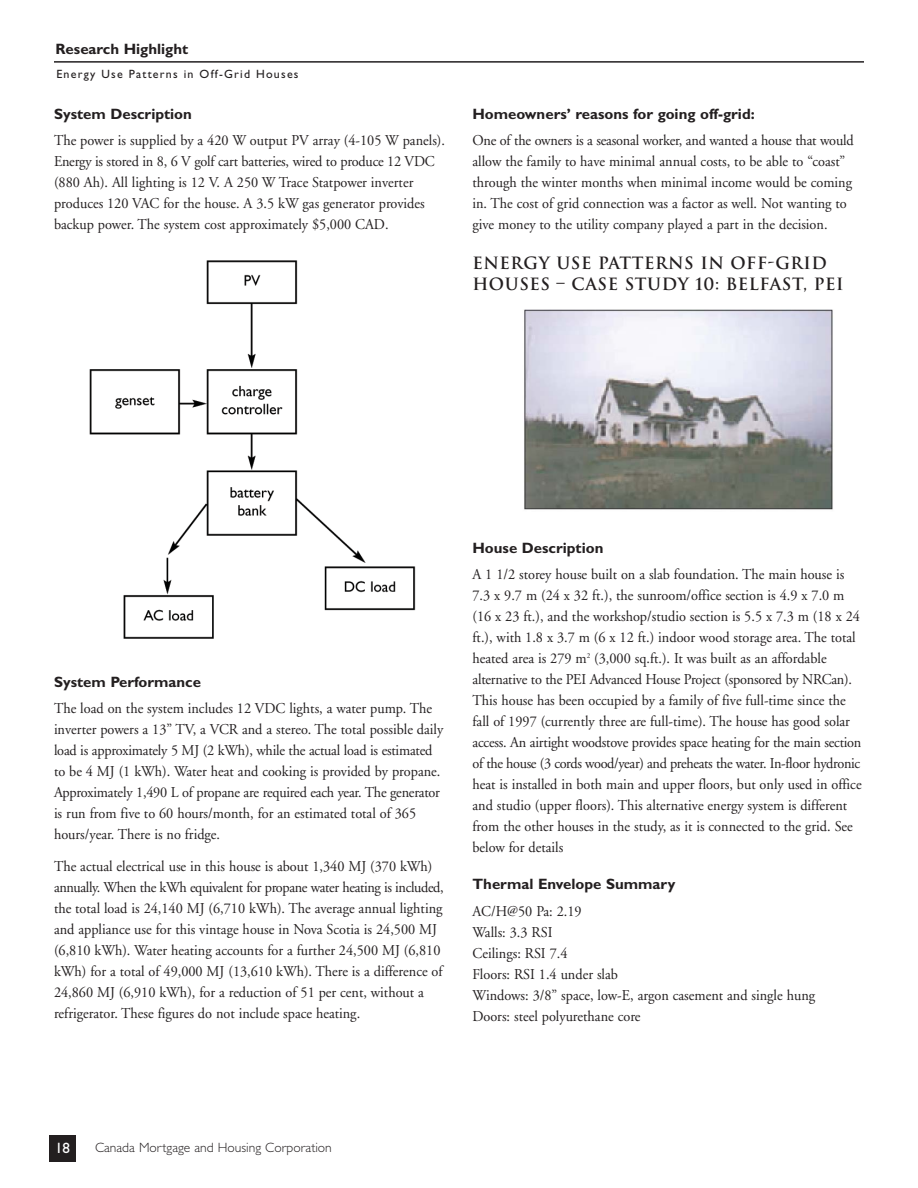
<style>
.page{position:relative;width:918px;height:1188px;background:#fff}
.page>*{position:absolute;margin:0;border:0;box-sizing:border-box;transform-origin:0 0}
.t1{font:700 16.5px/21px "Trajan";letter-spacing:.035em;color:#231f20}
.t2{font:15px/21px "Adobe Garamond";color:#231f20;scale:.95 1}
.t3{font:700 15px "Gill Sans Std";color:#231f20}
.t4{font:15px "Gill Sans Std";color:#fff}
.t5{font:300 13.5px "Gill Sans Std";color:#231f20}
.t6{font:12px "Gill Sans Std";letter-spacing:.1em;color:#231f20}
</style>
<div class="page">
<div style="left:49px;top:1135px;width:27px;height:27px;background:#231f20"></div>
<hr style="left:54px;top:61px;width:810px;height:2px;background:#231f20">
<img style="left:89px;top:260px;width:327px;height:379px">
<img style="left:524px;top:310px;width:309px;height:200px">
<p class="t3" style="left:56px;top:43px;width:134px">Research Highlight</p>
<p class="t6" style="left:56px;top:70px;width:244px">Energy Use Patterns in Off-Grid Houses</p>
<p class="t3" style="left:54px;top:108px;width:139px">System Description</p>
<p class="t2" style="left:54px;top:132px;width:413px">The power is supplied by a 420 W output PV array (4-105 W panels).<br>Energy is stored in 8, 6 V golf cart batteries, wired to produce 12 VDC (880 Ah). All lighting is 12 V. A 250 W Trace Statpower inverter produces 120 VAC for the house. A 3.5 kW gas generator provides backup power. The system cost approximately $5,000 CAD.</p>
<p class="t3" style="left:472px;top:108px;width:284px">Homeowners’ reasons for going off-grid:</p>
<p class="t2" style="left:472px;top:132px;width:403px">One of the owners is a seasonal worker, and wanted a house that would allow the family to have minimal annual costs, to be able to “coast” through the winter months when minimal income would be coming in. The cost of grid connection was a factor as well. Not wanting to give money to the utility company played a part in the decision.</p>
<p class="t1" style="left:472px;top:253px;width:373px">ENERGY USE PATTERNS IN OFF-GRID<br>HOUSES – CASE STUDY 10: BELFAST, PEI</p>
<p class="t3" style="left:54px;top:676px;width:149px">System Performance</p>
<p class="t2" style="left:54px;top:699px;width:411px">The load on the system includes 12 VDC lights, a water pump. The inverter powers a 13” TV, a VCR and a stereo. The total possible daily load is approximately 5 MJ (2 kWh), while the actual load is estimated to be 4 MJ (1 kWh). Water heat and cooking is provided by propane.<br>Approximately 1,490 L of propane are required each year. The generator is run from five to 60 hours/month, for an estimated total of 365 hours/year. There is no fridge.</p>
<p class="t2" style="left:54px;top:857px;width:412px">The actual electrical use in this house is about 1,340 MJ (370 kWh) annually. When the kWh equivalent for propane water heating is included, the total load is 24,140 MJ (6,710 kWh). The average annual lighting and appliance use for this vintage house in Nova Scotia is 24,500 MJ (6,810 kWh). Water heating accounts for a further 24,500 MJ (6,810 kWh) for a total of 49,000 MJ (13,610 kWh). There is a difference of 24,860 MJ (6,910 kWh), for a reduction of 51 per cent, without a refrigerator. These figures do not include space heating.</p>
<p class="t3" style="left:472px;top:542px;width:132px">House Description</p>
<p class="t2" style="left:472px;top:565px;width:411px">A 1 1/2 storey house built on a slab foundation. The main house is 7.3 x 9.7 m (24 x 32 ft.), the sunroom/office section is 4.9 x 7.0 m (16 x 23 ft.), and the workshop/studio section is 5.5 x 7.3 m (18 x 24 ft.), with 1.8 x 3.7 m (6 x 12 ft.) indoor wood storage area. The total heated area is 279 m<sup>2</sup> (3,000 sq.ft.). It was built as an affordable alternative to the PEI Advanced House Project (sponsored by NRCan).<br>This house has been occupied by a family of five full-time since the fall of 1997 (currently three are full-time). The house has good solar access. An airtight woodstove provides space heating for the main section of the house (3 cords wood/year) and preheats the water. In-floor hydronic heat is installed in both main and upper floors, but only used in office and studio (upper floors). This alternative energy system is different from the other houses in the study, as it is connected to the grid. See below for details</p>
<p class="t3" style="left:472px;top:878px;width:204px">Thermal Envelope Summary</p>
<p class="t2" style="left:472px;top:902px;width:362px">AC/H@50 Pa: 2.19<br>Walls: 3.3 RSI<br>Ceilings: RSI 7.4<br>Floors: RSI 1.4 under slab<br>Windows: 3/8” space, low-E, argon casement and single hung<br>Doors: steel polyurethane core</p>
<p class="t4" style="left:55px;top:1142px;width:16px">18</p>
<p class="t5" style="left:95px;top:1142px;width:238px">Canada Mortgage and Housing Corporation</p>
</div>
